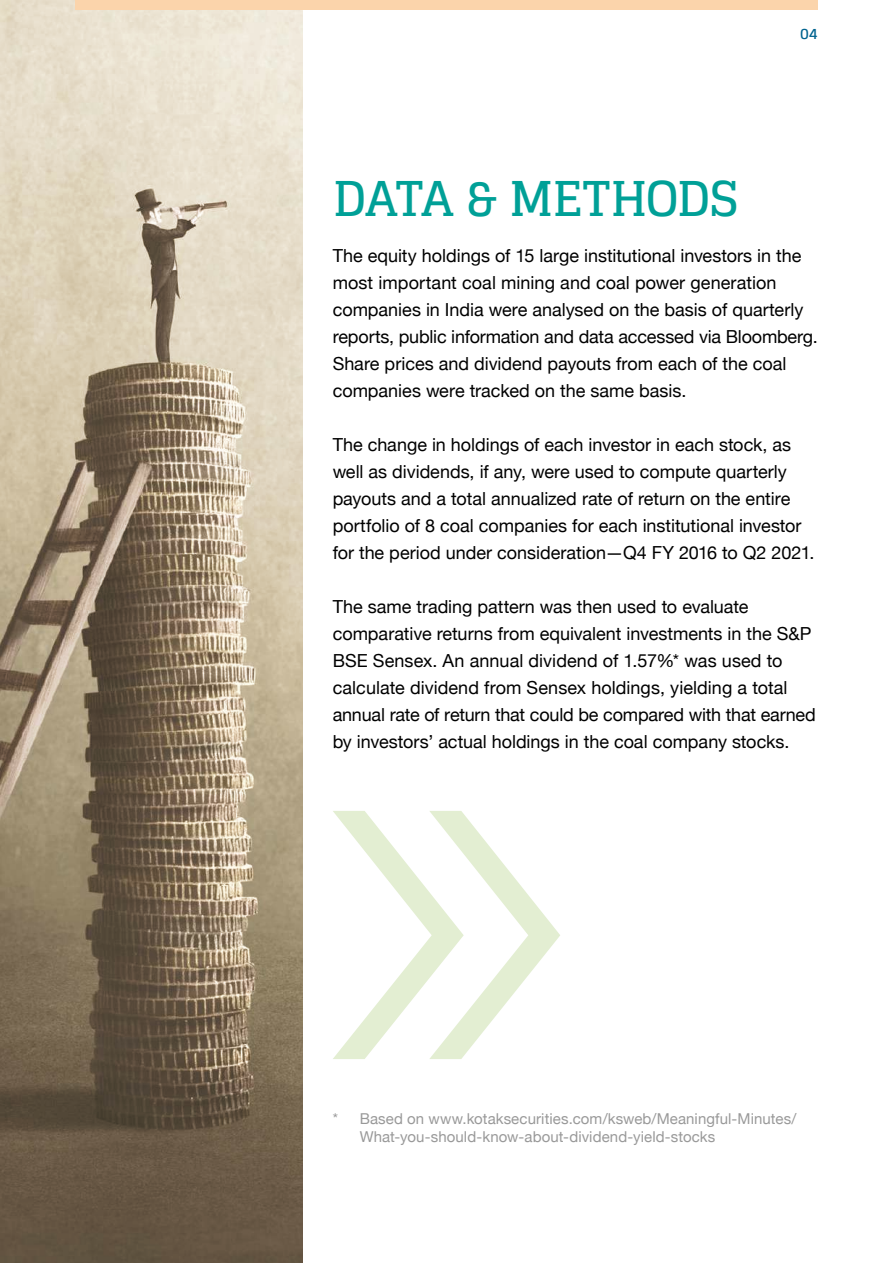
<style>
.page{position:relative;width:893px;height:1263px;background:#fff}
.page>*{position:absolute;margin:0;border:0;box-sizing:border-box;transform-origin:0 0}
.t1{font:700 48px "Glegoo";letter-spacing:-.02em;color:#00a097}
.t2{font:18px/27px "Helvetica Neue";color:#000}
.t3{font:15px/18px "Helvetica Neue";letter-spacing:.005em;color:#999}
.t4{font:700 15px "Glegoo";color:#00638f}
</style>
<div class="page">
<svg style="left:0;top:0;width:303px;height:1263px;background:#a59781"></svg>
<svg style="left:333px;top:811px;width:227px;height:248px"></svg>
<div style="left:75px;top:0;width:743px;height:9px;background:#fbd4ab"></div>
<h1 class="t1" style="left:333px;top:172px;width:408px">DATA &amp; METHODS</h1>
<p class="t4" style="left:800px;top:25px;width:19px">04</p>
<p class="t2" style="left:333px;top:243px;width:487px">The equity holdings of 15 large institutional investors in the most important coal mining and coal power generation companies in India were analysed on the basis of quarterly reports, public information and data accessed via Bloomberg.<br>Share prices and dividend payouts from each of the coal companies were tracked on the same basis.</p>
<p class="t2" style="left:333px;top:432px;width:483px">The change in holdings of each investor in each stock, as well as dividends, if any, were used to compute quarterly payouts and a total annualized rate of return on the entire portfolio of 8 coal companies for each institutional investor for the period under consideration—Q4 FY 2016 to Q2 2021.</p>
<p class="t2" style="left:333px;top:594px;width:485px">The same trading pattern was then used to evaluate comparative returns from equivalent investments in the S&amp;P BSE Sensex. An annual dividend of 1.57%* was used to calculate dividend from Sensex holdings, yielding a total annual rate of return that could be compared with that earned by investors’ actual holdings in the coal company stocks.</p>
<p class="t3" style="left:360px;top:1110px;width:438px;text-indent:-27px">* Based on www.kotaksecurities.com/ksweb/Meaningful-Minutes/<br>What-you-should-know-about-dividend-yield-stocks</p>
</div>
